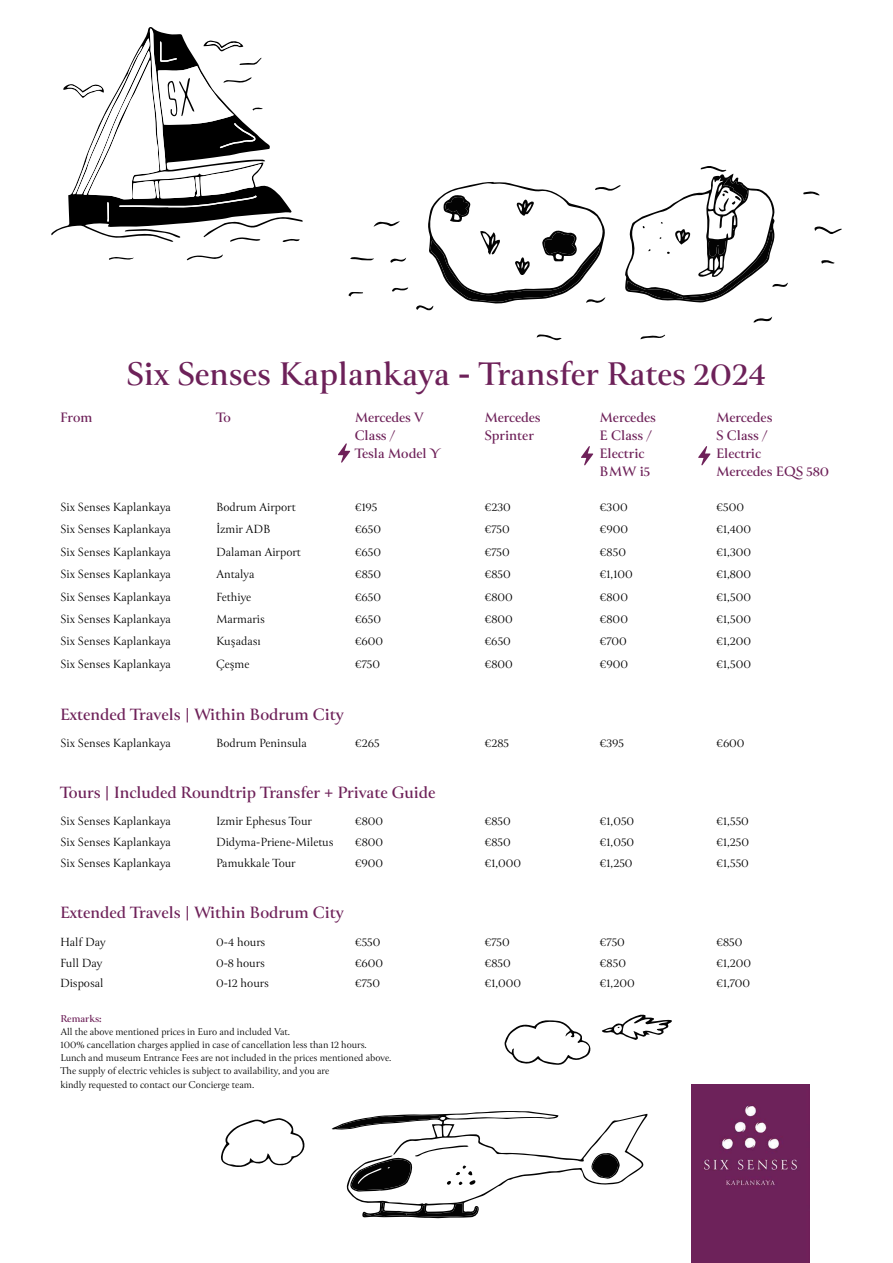
<style>
.page{position:relative;width:893px;height:1263px;background:#fff}
.page>*{position:absolute;margin:0;border:0;box-sizing:border-box;transform-origin:0 0}
.t1{font:700 36px "Canto";color:#6d2159}
.t2{font:700 18px "Canto";color:#6e2159}
.t3{font:700 15px/18px "Canto";color:#6e2159}
.t4{font:13.2px "Canto";color:#000}
.t5{font:10.95px/13.2px "Canto";color:#000}
.t6{font:700 10.95px "Canto";color:#6e2159}
</style>
<div class="page">
<div style="left:691px;top:1084px;width:119px;height:179px;background:#6d225a"></div>
<svg style="left:814px;top:226px;width:28px;height:8px"></svg>
<svg style="left:821px;top:260px;width:14px;height:4px"></svg>
<svg style="left:803px;top:191px;width:17px;height:5px"></svg>
<svg style="left:640px;top:335px;width:25px;height:4px"></svg>
<svg style="left:537px;top:334px;width:25px;height:7px"></svg>
<svg style="left:416px;top:166px;width:372px;height:156px"></svg>
<svg style="left:392px;top:287px;width:16px;height:5px"></svg>
<svg style="left:390px;top:258px;width:16px;height:5px"></svg>
<svg style="left:374px;top:221px;width:26px;height:6px"></svg>
<svg style="left:350px;top:257px;width:24px;height:4px"></svg>
<svg style="left:348px;top:292px;width:15px;height:5px"></svg>
<svg style="left:187px;top:254px;width:36px;height:7px"></svg>
<svg style="left:109px;top:257px;width:25px;height:3px"></svg>
<svg style="left:63px;top:28px;width:240px;height:214px"></svg>
<svg style="left:338px;top:443px;width:12px;height:20px"></svg>
<svg style="left:581px;top:446px;width:12px;height:19px"></svg>
<svg style="left:698px;top:446px;width:12px;height:19px"></svg>
<svg style="left:504px;top:1020px;width:87px;height:45px"></svg>
<svg style="left:602px;top:1014px;width:70px;height:26px"></svg>
<svg style="left:221px;top:1118px;width:84px;height:49px"></svg>
<svg style="left:332px;top:1111px;width:316px;height:107px"></svg>
<h1 class="t1" style="left:126px;top:352px;width:642px">Six Senses Kaplankaya - Transfer Rates 2024</h1>
<p class="t3" style="left:60px;top:408px;width:34px">From</p>
<p class="t3" style="left:216px;top:408px;width:16px">To</p>
<p class="t3" style="left:355px;top:408px;width:87px">Mercedes V<br>Class /<br>Tesla Model Y</p>
<p class="t3" style="left:484px;top:408px;width:58px">Mercedes<br>Sprinter</p>
<p class="t3" style="left:600px;top:408px;width:58px">Mercedes<br>E Class /<br>Electric<br>BMW i5</p>
<p class="t3" style="left:716px;top:408px;width:115px">Mercedes<br>S Class /<br>Electric<br>Mercedes EQS 580</p>
<p class="t4" style="left:60px;top:499px;width:112px">Six Senses Kaplankaya</p>
<p class="t4" style="left:216px;top:499px;width:81px">Bodrum Airport</p>
<p class="t4" style="left:355px;top:499px;width:24px">€195</p>
<p class="t4" style="left:484px;top:499px;width:28px">€230</p>
<p class="t4" style="left:600px;top:499px;width:30px">€300</p>
<p class="t4" style="left:716px;top:499px;width:29px">€500</p>
<p class="t4" style="left:60px;top:521px;width:112px">Six Senses Kaplankaya</p>
<p class="t4" style="left:216px;top:521px;width:56px">İzmir ADB</p>
<p class="t4" style="left:355px;top:521px;width:28px">€650</p>
<p class="t4" style="left:484px;top:521px;width:27px">€750</p>
<p class="t4" style="left:600px;top:521px;width:30px">€900</p>
<p class="t4" style="left:716px;top:521px;width:37px">€1,400</p>
<p class="t4" style="left:60px;top:543px;width:112px">Six Senses Kaplankaya</p>
<p class="t4" style="left:216px;top:543px;width:86px">Dalaman Airport</p>
<p class="t4" style="left:355px;top:543px;width:28px">€650</p>
<p class="t4" style="left:484px;top:543px;width:27px">€750</p>
<p class="t4" style="left:600px;top:543px;width:28px">€850</p>
<p class="t4" style="left:716px;top:543px;width:37px">€1,300</p>
<p class="t4" style="left:60px;top:566px;width:112px">Six Senses Kaplankaya</p>
<p class="t4" style="left:216px;top:566px;width:40px">Antalya</p>
<p class="t4" style="left:355px;top:566px;width:28px">€850</p>
<p class="t4" style="left:484px;top:566px;width:28px">€850</p>
<p class="t4" style="left:600px;top:566px;width:35px">€1,100</p>
<p class="t4" style="left:716px;top:566px;width:37px">€1,800</p>
<p class="t4" style="left:60px;top:588px;width:112px">Six Senses Kaplankaya</p>
<p class="t4" style="left:216px;top:588px;width:37px">Fethiye</p>
<p class="t4" style="left:355px;top:588px;width:28px">€650</p>
<p class="t4" style="left:484px;top:588px;width:30px">€800</p>
<p class="t4" style="left:600px;top:588px;width:30px">€800</p>
<p class="t4" style="left:716px;top:588px;width:36px">€1,500</p>
<p class="t4" style="left:60px;top:611px;width:112px">Six Senses Kaplankaya</p>
<p class="t4" style="left:216px;top:611px;width:50px">Marmaris</p>
<p class="t4" style="left:355px;top:611px;width:28px">€650</p>
<p class="t4" style="left:484px;top:611px;width:30px">€800</p>
<p class="t4" style="left:600px;top:611px;width:30px">€800</p>
<p class="t4" style="left:716px;top:611px;width:36px">€1,500</p>
<p class="t4" style="left:60px;top:633px;width:112px">Six Senses Kaplankaya</p>
<p class="t4" style="left:216px;top:633px;width:46px">Kuşadası</p>
<p class="t4" style="left:355px;top:633px;width:30px">€600</p>
<p class="t4" style="left:484px;top:633px;width:28px">€650</p>
<p class="t4" style="left:600px;top:633px;width:29px">€700</p>
<p class="t4" style="left:716px;top:633px;width:37px">€1,200</p>
<p class="t4" style="left:60px;top:655px;width:112px">Six Senses Kaplankaya</p>
<p class="t4" style="left:216px;top:655px;width:35px">Çeşme</p>
<p class="t4" style="left:355px;top:655px;width:27px">€750</p>
<p class="t4" style="left:484px;top:655px;width:30px">€800</p>
<p class="t4" style="left:600px;top:655px;width:30px">€900</p>
<p class="t4" style="left:716px;top:655px;width:36px">€1,500</p>
<h2 class="t2" style="left:60px;top:703px;width:285px">Extended Travels | Within Bodrum City</h2>
<p class="t4" style="left:60px;top:735px;width:112px">Six Senses Kaplankaya</p>
<p class="t4" style="left:216px;top:735px;width:92px">Bodrum Peninsula</p>
<p class="t4" style="left:355px;top:735px;width:27px">€265</p>
<p class="t4" style="left:484px;top:735px;width:26px">€285</p>
<p class="t4" style="left:600px;top:735px;width:26px">€395</p>
<p class="t4" style="left:716px;top:735px;width:30px">€600</p>
<h2 class="t2" style="left:60px;top:781px;width:377px">Tours | Included Roundtrip Transfer + Private Guide</h2>
<p class="t4" style="left:60px;top:813px;width:112px">Six Senses Kaplankaya</p>
<p class="t4" style="left:216px;top:813px;width:97px">Izmir Ephesus Tour</p>
<p class="t4" style="left:355px;top:813px;width:30px">€800</p>
<p class="t4" style="left:484px;top:813px;width:28px">€850</p>
<p class="t4" style="left:600px;top:813px;width:36px">€1,050</p>
<p class="t4" style="left:716px;top:813px;width:34px">€1,550</p>
<p class="t4" style="left:60px;top:834px;width:112px">Six Senses Kaplankaya</p>
<p class="t4" style="left:216px;top:834px;width:119px">Didyma-Priene-Miletus</p>
<p class="t4" style="left:355px;top:834px;width:30px">€800</p>
<p class="t4" style="left:484px;top:834px;width:28px">€850</p>
<p class="t4" style="left:600px;top:834px;width:36px">€1,050</p>
<p class="t4" style="left:716px;top:834px;width:35px">€1,250</p>
<p class="t4" style="left:60px;top:854px;width:112px">Six Senses Kaplankaya</p>
<p class="t4" style="left:216px;top:854px;width:81px">Pamukkale Tour</p>
<p class="t4" style="left:355px;top:854px;width:30px">€900</p>
<p class="t4" style="left:484px;top:854px;width:38px">€1,000</p>
<p class="t4" style="left:600px;top:854px;width:35px">€1,250</p>
<p class="t4" style="left:716px;top:854px;width:34px">€1,550</p>
<h2 class="t2" style="left:60px;top:901px;width:285px">Extended Travels | Within Bodrum City</h2>
<p class="t4" style="left:60px;top:934px;width:47px">Half Day</p>
<p class="t4" style="left:216px;top:934px;width:51px">0-4 hours</p>
<p class="t4" style="left:355px;top:934px;width:27px">€550</p>
<p class="t4" style="left:484px;top:934px;width:27px">€750</p>
<p class="t4" style="left:600px;top:934px;width:27px">€750</p>
<p class="t4" style="left:716px;top:934px;width:28px">€850</p>
<p class="t4" style="left:60px;top:954px;width:44px">Full Day</p>
<p class="t4" style="left:216px;top:954px;width:50px">0-8 hours</p>
<p class="t4" style="left:355px;top:954px;width:30px">€600</p>
<p class="t4" style="left:484px;top:954px;width:28px">€850</p>
<p class="t4" style="left:600px;top:954px;width:28px">€850</p>
<p class="t4" style="left:716px;top:954px;width:37px">€1,200</p>
<p class="t4" style="left:60px;top:975px;width:45px">Disposal</p>
<p class="t4" style="left:216px;top:975px;width:54px">0-12 hours</p>
<p class="t4" style="left:355px;top:975px;width:27px">€750</p>
<p class="t4" style="left:484px;top:975px;width:38px">€1,000</p>
<p class="t4" style="left:600px;top:975px;width:37px">€1,200</p>
<p class="t4" style="left:716px;top:975px;width:36px">€1,700</p>
<p class="t6" style="left:60px;top:1012px;width:43px">Remarks:</p>
<p class="t5" style="left:60px;top:1026px;width:333px">All the above mentioned prices in Euro and included Vat.<br>100% cancellation charges applied in case of cancellation less than 12 hours.<br>Lunch and museum Entrance Fees are not included in the prices mentioned above.<br>The supply of electric vehicles is subject to availability, and you are<br>kindly requested to contact our Concierge team.</p>
</div>
